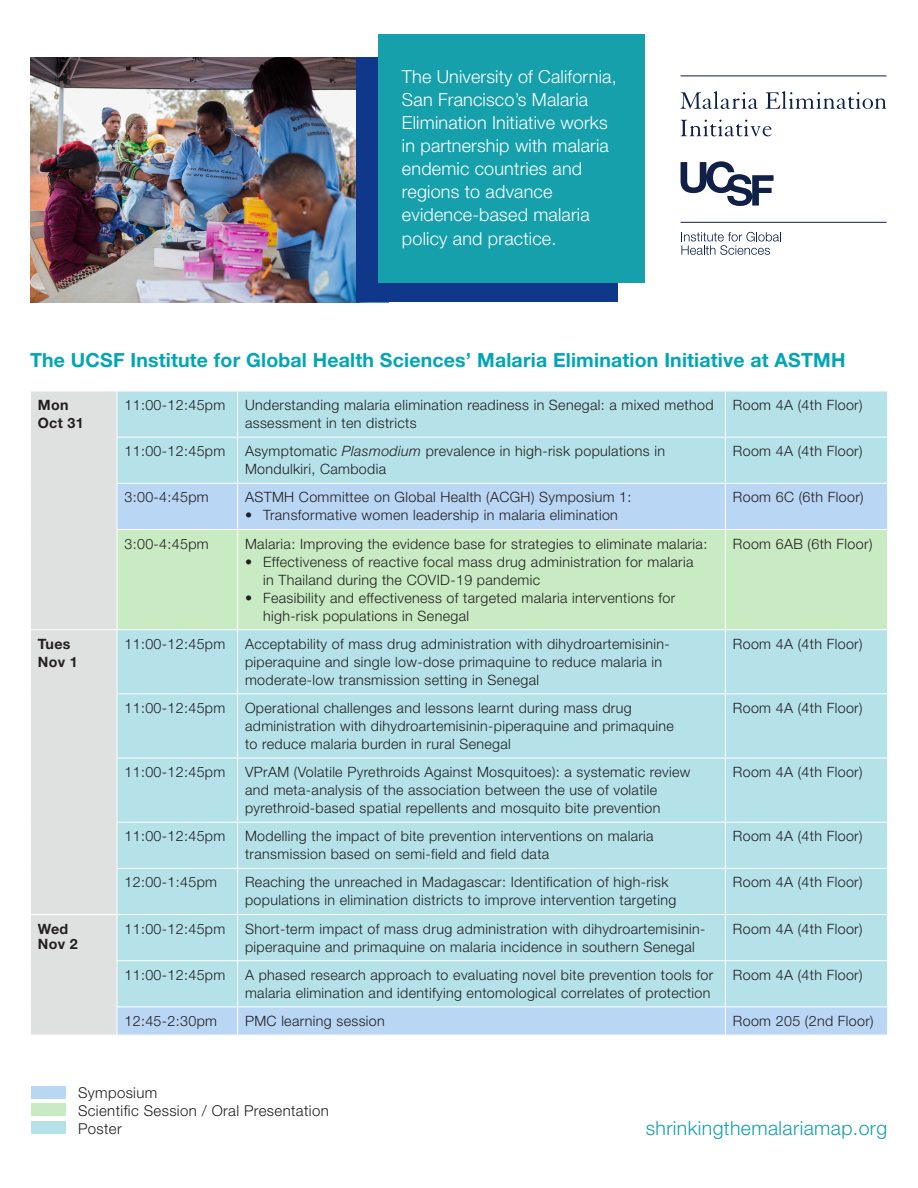
<style>
.page{position:relative;width:918px;height:1188px;background:#fff}
.page>*{position:absolute;margin:0;border:0;box-sizing:border-box;transform-origin:0 0}
.t1{font:700 19.5px "Helvetica Neue LT Std";letter-spacing:.01em;color:#00a6b6}
.t2{font:300 19.5px "Helvetica Neue LT Std";letter-spacing:.02em;color:#16a0ac}
.t3{font:300 18px/23.1px "Helvetica Neue LT Std";letter-spacing:.01em;color:#fff}
.t4{font:300 15px/18px "Helvetica Neue LT Std";letter-spacing:.025em;color:#231f20}
.t5{font:300 14.25px/18px "Helvetica Neue LT Std";letter-spacing:.025em;color:#231f20}
.t6{font:700 14.25px/18px "Helvetica Neue LT Std";letter-spacing:.025em;color:#231f20}
.s1{font-style:italic}
</style>
<div class="page">
<hr style="left:681px;top:222px;width:205px;height:1px;background:#102047">
<hr style="left:681px;top:76px;width:205px;height:1px;background:#102047">
<svg style="left:681px;top:232px;width:100px;height:23px"></svg>
<svg style="left:681px;top:91px;width:77px;height:18px"></svg>
<svg style="left:765px;top:91px;width:122px;height:18px"></svg>
<svg style="left:681px;top:120px;width:91px;height:16px"></svg>
<svg style="left:681px;top:161px;width:93px;height:45px"></svg>
<div style="left:32px;top:1086px;width:34px;height:13px;background:#b9d6f4"></div>
<div style="left:32px;top:1104px;width:34px;height:12px;background:#c8ebc3"></div>
<img style="left:31px;top:58px;width:325px;height:244px">
<div style="left:356px;top:58px;width:262px;height:244px;background:#0f388a"></div>
<div style="left:32px;top:1121px;width:34px;height:13px;background:#b4e2e8"></div>
<div style="left:378px;top:34px;width:266px;height:249px;background:#16a0ac"></div>
<div style="left:31px;top:392px;width:86px;height:643px;background:#dfe0e0"></div>
<div style="left:118px;top:392px;width:769px;height:91px;background:#b4e2e8"></div>
<svg style="left:118px;top:484px;width:769px;height:551px;background:#b5e0ea"></svg>
<div style="left:118px;top:530px;width:769px;height:99px;background:#c8ebc3"></div>
<hr style="left:237px;top:391px;width:1px;height:46px;background:#fff">
<hr style="left:725px;top:391px;width:1px;height:46px;background:#fff">
<hr style="left:237px;top:438px;width:1px;height:45px;background:#fff">
<hr style="left:725px;top:438px;width:1px;height:45px;background:#fff">
<hr style="left:237px;top:484px;width:1px;height:45px;background:#fff">
<hr style="left:725px;top:484px;width:1px;height:45px;background:#fff">
<hr style="left:238px;top:529px;width:487px;height:1px;background:#fff">
<hr style="left:237px;top:530px;width:1px;height:99px;background:#fff">
<hr style="left:725px;top:530px;width:1px;height:99px;background:#fff">
<hr style="left:237px;top:630px;width:1px;height:63px;background:#fff">
<hr style="left:725px;top:630px;width:1px;height:63px;background:#fff">
<hr style="left:237px;top:694px;width:1px;height:64px;background:#fff">
<hr style="left:725px;top:694px;width:1px;height:64px;background:#fff">
<hr style="left:237px;top:758px;width:1px;height:64px;background:#fff">
<hr style="left:725px;top:758px;width:1px;height:64px;background:#fff">
<hr style="left:237px;top:823px;width:1px;height:45px;background:#fff">
<hr style="left:725px;top:823px;width:1px;height:45px;background:#fff">
<hr style="left:237px;top:869px;width:1px;height:45px;background:#fff">
<hr style="left:725px;top:869px;width:1px;height:45px;background:#fff">
<hr style="left:237px;top:915px;width:1px;height:45px;background:#fff">
<hr style="left:725px;top:915px;width:1px;height:45px;background:#fff">
<hr style="left:237px;top:961px;width:1px;height:46px;background:#fff">
<hr style="left:725px;top:961px;width:1px;height:46px;background:#fff">
<svg style="left:237px;top:1008px;width:1px;height:27px"></svg>
<svg style="left:725px;top:1008px;width:1px;height:27px"></svg>
<hr style="left:117px;top:437px;width:121px;height:1px;background:#fff">
<hr style="left:238px;top:437px;width:487px;height:1px;background:#fff">
<hr style="left:725px;top:437px;width:163px;height:1px;background:#fff">
<hr style="left:117px;top:529px;width:121px;height:1px;background:#fff">
<hr style="left:725px;top:529px;width:163px;height:1px;background:#fff">
<hr style="left:117px;top:629px;width:121px;height:1px;background:#fff">
<hr style="left:238px;top:629px;width:487px;height:1px;background:#fff">
<hr style="left:725px;top:629px;width:163px;height:1px;background:#fff">
<hr style="left:117px;top:693px;width:121px;height:1px;background:#fff">
<hr style="left:238px;top:693px;width:487px;height:1px;background:#fff">
<hr style="left:725px;top:693px;width:163px;height:1px;background:#fff">
<hr style="left:117px;top:758px;width:121px;height:1px;background:#fff">
<hr style="left:238px;top:758px;width:487px;height:1px;background:#fff">
<hr style="left:725px;top:758px;width:163px;height:1px;background:#fff">
<hr style="left:117px;top:822px;width:121px;height:1px;background:#fff">
<hr style="left:238px;top:822px;width:487px;height:1px;background:#fff">
<hr style="left:725px;top:822px;width:163px;height:1px;background:#fff">
<hr style="left:117px;top:868px;width:121px;height:1px;background:#fff">
<hr style="left:238px;top:868px;width:487px;height:1px;background:#fff">
<hr style="left:725px;top:868px;width:163px;height:1px;background:#fff">
<hr style="left:117px;top:914px;width:121px;height:1px;background:#fff">
<hr style="left:238px;top:914px;width:487px;height:1px;background:#fff">
<hr style="left:725px;top:914px;width:163px;height:1px;background:#fff">
<hr style="left:117px;top:960px;width:121px;height:1px;background:#fff">
<hr style="left:238px;top:960px;width:487px;height:1px;background:#fff">
<hr style="left:725px;top:960px;width:163px;height:1px;background:#fff">
<hr style="left:117px;top:1007px;width:121px;height:1px;background:#fff">
<hr style="left:238px;top:1007px;width:487px;height:1px;background:#fff">
<hr style="left:725px;top:1007px;width:163px;height:1px;background:#fff">
<hr style="left:30px;top:629px;width:87px;height:1px;background:#fff">
<hr style="left:30px;top:914px;width:87px;height:1px;background:#fff">
<svg style="left:117px;top:1007px;width:1px;height:28px"></svg>
<p class="t3" style="left:402px;top:65px;width:216px">The University of California,<br>San Francisco’s Malaria<br>Elimination Initiative works in partnership with malaria endemic countries and regions to advance evidence-based malaria policy and practice.</p>
<h1 class="t1" style="left:30px;top:348px;width:817px">The UCSF Institute for Global Health Sciences’ Malaria Elimination Initiative at ASTMH</h1>
<p class="t6" style="left:38px;top:396px;width:47px">Mon<br>Oct 31</p>
<p class="t5" style="left:125px;top:396px;width:102px">11:00-12:45pm</p>
<p class="t5" style="left:245px;top:396px;width:470px">Understanding malaria elimination readiness in Senegal: a mixed method assessment in ten districts</p>
<p class="t5" style="left:733px;top:396px;width:131px">Room 4A (4th Floor)</p>
<p class="t5" style="left:125px;top:442px;width:102px">11:00-12:45pm</p>
<p class="t5" style="left:245px;top:442px;width:421px">Asymptomatic <span class="s1">Plasmodium</span> prevalence in high-risk populations in<br>Mondulkiri, Cambodia</p>
<p class="t5" style="left:733px;top:442px;width:131px">Room 4A (4th Floor)</p>
<p class="t5" style="left:125px;top:488px;width:86px">3:00-4:45pm</p>
<p class="t5" style="left:245px;top:488px;width:388px">ASTMH Committee on Global Health (ACGH) Symposium 1:</p>
<p class="t5" style="left:245px;top:506px;width:374px">• Transformative women leadership in malaria elimination</p>
<p class="t5" style="left:733px;top:488px;width:132px">Room 6C (6th Floor)</p>
<p class="t5" style="left:124px;top:534px;width:86px">3:00-4:45pm</p>
<p class="t5" style="left:245px;top:534px;width:464px">Malaria: Improving the evidence base for strategies to eliminate malaria:</p>
<p class="t5" style="left:263px;top:552px;width:432px;text-indent:-18px">• Effectiveness of reactive focal mass drug administration for malaria in Thailand during the COVID-19 pandemic</p>
<p class="t5" style="left:263px;top:588px;width:414px;text-indent:-18px">• Feasibility and effectiveness of targeted malaria interventions for high-risk populations in Senegal</p>
<p class="t5" style="left:733px;top:534px;width:141px">Room 6AB (6th Floor)</p>
<p class="t6" style="left:38px;top:634px;width:41px">Tues<br>Nov 1</p>
<p class="t5" style="left:124px;top:634px;width:102px">11:00-12:45pm</p>
<p class="t5" style="left:245px;top:634px;width:426px">Acceptability of mass drug administration with dihydroartemisinin&shy;piperaquine and single low-dose primaquine to reduce malaria in moderate-low transmission setting in Senegal</p>
<p class="t5" style="left:733px;top:634px;width:131px">Room 4A (4th Floor)</p>
<p class="t5" style="left:124px;top:699px;width:102px">11:00-12:45pm</p>
<p class="t5" style="left:245px;top:699px;width:430px">Operational challenges and lessons learnt during mass drug administration with dihydroartemisinin-piperaquine and primaquine to reduce malaria burden in rural Senegal</p>
<p class="t5" style="left:733px;top:699px;width:131px">Room 4A (4th Floor)</p>
<p class="t5" style="left:124px;top:763px;width:102px">11:00-12:45pm</p>
<p class="t5" style="left:245px;top:763px;width:447px">VPrAM (Volatile Pyrethroids Against Mosquitoes): a systematic review and meta-analysis of the association between the use of volatile pyrethroid-based spatial repellents and mosquito bite prevention</p>
<p class="t5" style="left:733px;top:763px;width:131px">Room 4A (4th Floor)</p>
<p class="t5" style="left:124px;top:827px;width:102px">11:00-12:45pm</p>
<p class="t5" style="left:245px;top:827px;width:410px">Modelling the impact of bite prevention interventions on malaria transmission based on semi-field and field data</p>
<p class="t5" style="left:733px;top:827px;width:131px">Room 4A (4th Floor)</p>
<p class="t5" style="left:124px;top:873px;width:94px">12:00-1:45pm</p>
<p class="t5" style="left:245px;top:873px;width:433px">Reaching the unreached in Madagascar: Identification of high-risk populations in elimination districts to improve intervention targeting</p>
<p class="t5" style="left:733px;top:873px;width:131px">Room 4A (4th Floor)</p>
<p class="t6" style="left:38px;top:921px;width:41px;line-height:15.5px">Wed<br>Nov 2</p>
<p class="t5" style="left:124px;top:919px;width:102px">11:00-12:45pm</p>
<p class="t5" style="left:245px;top:919px;width:462px">Short-term impact of mass drug administration with dihydroartemisinin&shy;piperaquine and primaquine on malaria incidence in southern Senegal</p>
<p class="t5" style="left:733px;top:919px;width:131px">Room 4A (4th Floor)</p>
<p class="t5" style="left:124px;top:965px;width:102px">11:00-12:45pm</p>
<p class="t5" style="left:245px;top:965px;width:470px">A phased research approach to evaluating novel bite prevention tools for malaria elimination and identifying entomological correlates of protection</p>
<p class="t5" style="left:733px;top:965px;width:131px">Room 4A (4th Floor)</p>
<p class="t5" style="left:124px;top:1012px;width:94px">12:45-2:30pm</p>
<p class="t5" style="left:245px;top:1012px;width:141px">PMC learning session</p>
<p class="t5" style="left:733px;top:1012px;width:142px">Room 205 (2nd Floor)</p>
<p class="t4" style="left:78px;top:1083px;width:252px">Symposium<br>Scientific Session / Oral Presentation<br>Poster</p>
<h1 class="t2" style="left:646px;top:1116px;width:243px">shrinkingthemalariamap.org</h1>
</div>
